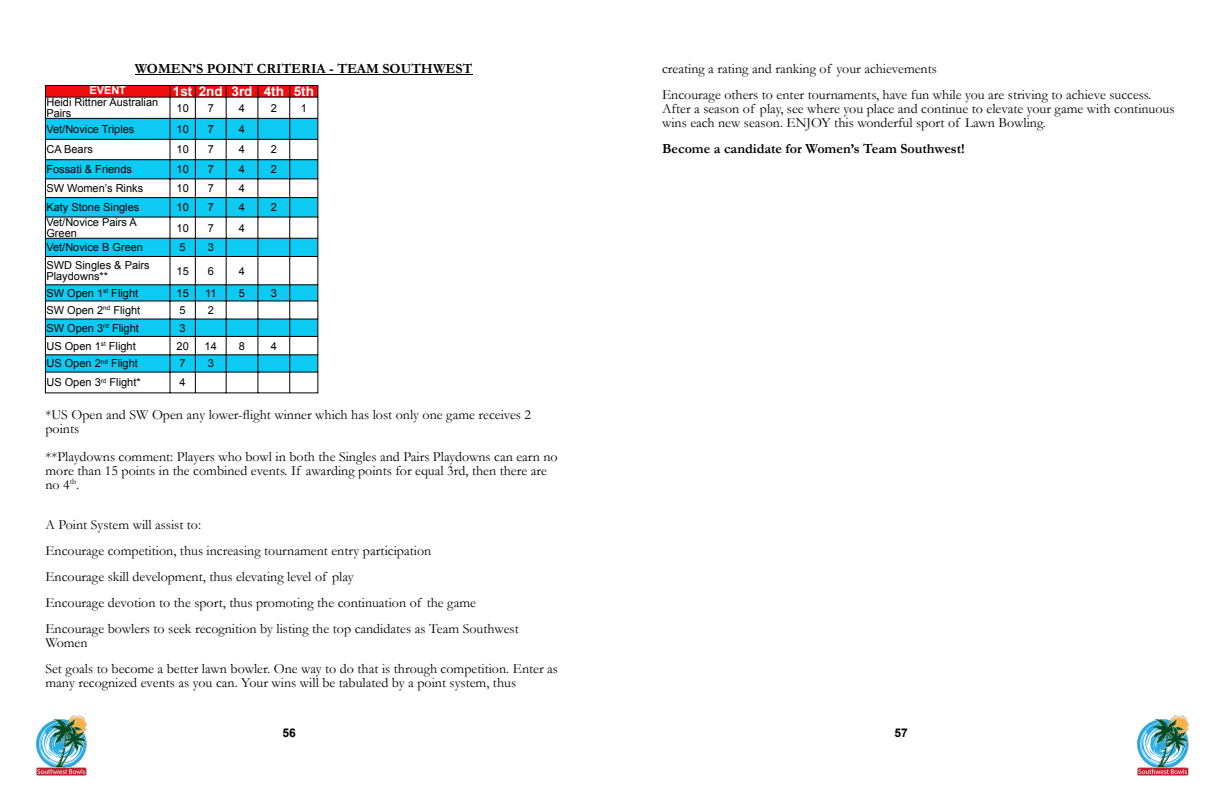
<style>
.page{position:relative;width:1224px;height:792px;background:#fff}
.page>*{position:absolute;margin:0;border:0;box-sizing:border-box;transform-origin:0 0}
.t1{font:14px/26px "Garamond";color:#000}
.t2{font:700 14px "Garamond";color:#000}
.t3{font:700 13.5px "Arial";color:#fff}
.t4{font:700 12px "Arial";color:#000}
.t5{font:11px/11.4px "Arial";color:#000}
.t6{font:700 11px "Arial";color:#fff}
</style>
<div class="page">
<img style="left:36px;top:716px;width:51px;height:60px">
<img style="left:1137px;top:716px;width:51px;height:60px">
<hr style="left:135px;top:75px;width:337px;height:1px;background:#000">
<div style="left:45px;top:85px;width:273px;height:12px;background:#f20d0d"></div>
<svg style="left:46px;top:119px;width:272px;height:253px;fill:#0dcaf2"></svg>
<hr style="left:45px;top:85px;width:1px;height:308px;background:#000">
<hr style="left:318px;top:85px;width:1px;height:308px;background:#000">
<hr style="left:170px;top:85px;width:1px;height:308px;background:#000">
<hr style="left:195px;top:85px;width:1px;height:308px;background:#000">
<hr style="left:226px;top:85px;width:1px;height:308px;background:#000">
<hr style="left:258px;top:85px;width:1px;height:308px;background:#000">
<hr style="left:290px;top:85px;width:1px;height:308px;background:#000">
<hr style="left:45px;top:85px;width:273px;height:1px;background:#000">
<hr style="left:45px;top:97px;width:273px;height:1px;background:#000">
<hr style="left:45px;top:118px;width:273px;height:1px;background:#000">
<hr style="left:45px;top:139px;width:273px;height:1px;background:#000">
<hr style="left:45px;top:159px;width:273px;height:1px;background:#000">
<hr style="left:45px;top:179px;width:273px;height:1px;background:#000">
<hr style="left:45px;top:197px;width:273px;height:1px;background:#000">
<hr style="left:45px;top:217px;width:273px;height:1px;background:#000">
<hr style="left:45px;top:238px;width:273px;height:1px;background:#000">
<hr style="left:45px;top:256px;width:273px;height:1px;background:#000">
<hr style="left:45px;top:285px;width:273px;height:1px;background:#000">
<hr style="left:45px;top:301px;width:273px;height:1px;background:#000">
<hr style="left:45px;top:319px;width:273px;height:1px;background:#000">
<hr style="left:45px;top:336px;width:273px;height:1px;background:#000">
<hr style="left:45px;top:355px;width:273px;height:1px;background:#000">
<hr style="left:45px;top:372px;width:273px;height:1px;background:#000">
<hr style="left:45px;top:393px;width:273px;height:1px;background:#000">
<p class="t2" style="left:135px;top:64px;width:339px">WOMEN’S POINT CRITERIA - TEAM SOUTHWEST</p>
<p class="t6" style="left:89px;top:86px;width:38px">EVENT</p>
<p class="t3" style="left:173px;top:86px;width:143px">1st 2nd 3rd 4th 5th</p>
<p class="t5" style="left:46px;top:97px;width:113px">Heidi Rittner Australian<br>Pairs</p>
<p class="t5" style="left:177px;top:103px;width:14px">10</p>
<p class="t5" style="left:208px;top:103px;width:8px">7</p>
<p class="t5" style="left:239px;top:103px;width:8px">4</p>
<p class="t5" style="left:271px;top:103px;width:8px">2</p>
<p class="t5" style="left:301px;top:103px;width:8px">1</p>
<p class="t5" style="left:46px;top:124px;width:90px">Vet/Novice Triples</p>
<p class="t5" style="left:177px;top:124px;width:14px">10</p>
<p class="t5" style="left:208px;top:124px;width:8px">7</p>
<p class="t5" style="left:239px;top:124px;width:8px">4</p>
<p class="t5" style="left:46px;top:145px;width:48px">CA Bears</p>
<p class="t5" style="left:177px;top:145px;width:14px">10</p>
<p class="t5" style="left:208px;top:145px;width:8px">7</p>
<p class="t5" style="left:239px;top:145px;width:8px">4</p>
<p class="t5" style="left:271px;top:145px;width:8px">2</p>
<p class="t5" style="left:46px;top:165px;width:87px">Fossati &amp; Friends</p>
<p class="t5" style="left:177px;top:165px;width:14px">10</p>
<p class="t5" style="left:208px;top:165px;width:8px">7</p>
<p class="t5" style="left:239px;top:165px;width:8px">4</p>
<p class="t5" style="left:271px;top:165px;width:8px">2</p>
<p class="t5" style="left:46px;top:184px;width:98px">SW Women’s Rinks</p>
<p class="t5" style="left:177px;top:184px;width:14px">10</p>
<p class="t5" style="left:208px;top:184px;width:8px">7</p>
<p class="t5" style="left:239px;top:184px;width:8px">4</p>
<p class="t5" style="left:46px;top:203px;width:94px">Katy Stone Singles</p>
<p class="t5" style="left:177px;top:203px;width:14px">10</p>
<p class="t5" style="left:208px;top:203px;width:8px">7</p>
<p class="t5" style="left:239px;top:203px;width:8px">4</p>
<p class="t5" style="left:271px;top:203px;width:8px">2</p>
<p class="t5" style="left:46px;top:217px;width:92px">Vet/Novice Pairs A<br>Green</p>
<p class="t5" style="left:177px;top:223px;width:14px">10</p>
<p class="t5" style="left:208px;top:223px;width:8px">7</p>
<p class="t5" style="left:239px;top:223px;width:8px">4</p>
<p class="t5" style="left:46px;top:243px;width:98px">Vet/Novice B Green</p>
<p class="t5" style="left:180px;top:243px;width:8px">5</p>
<p class="t5" style="left:208px;top:243px;width:8px">3</p>
<p class="t5" style="left:46px;top:260px;width:105px">SWD Singles &amp; Pairs<br>Playdowns**</p>
<p class="t5" style="left:177px;top:266px;width:14px">15</p>
<p class="t5" style="left:208px;top:266px;width:8px">6</p>
<p class="t5" style="left:239px;top:266px;width:8px">4</p>
<p class="t5" style="left:46px;top:288px;width:93px">SW Open 1<sup>st</sup> Flight</p>
<p class="t5" style="left:177px;top:288px;width:14px">15</p>
<p class="t5" style="left:205px;top:288px;width:13px">11</p>
<p class="t5" style="left:239px;top:288px;width:8px">5</p>
<p class="t5" style="left:271px;top:288px;width:8px">3</p>
<p class="t5" style="left:46px;top:305px;width:95px">SW Open 2<sup>nd</sup> Flight</p>
<p class="t5" style="left:180px;top:305px;width:8px">5</p>
<p class="t5" style="left:208px;top:305px;width:8px">2</p>
<p class="t5" style="left:46px;top:323px;width:94px">SW Open 3<sup>rd</sup> Flight</p>
<p class="t5" style="left:180px;top:323px;width:8px">3</p>
<p class="t5" style="left:46px;top:341px;width:91px">US Open 1<sup>st</sup> Flight</p>
<p class="t5" style="left:177px;top:341px;width:14px">20</p>
<p class="t5" style="left:205px;top:341px;width:14px">14</p>
<p class="t5" style="left:239px;top:341px;width:8px">8</p>
<p class="t5" style="left:271px;top:341px;width:8px">4</p>
<p class="t5" style="left:46px;top:359px;width:93px">US Open 2<sup>nd</sup> Flight</p>
<p class="t5" style="left:180px;top:359px;width:8px">7</p>
<p class="t5" style="left:208px;top:359px;width:8px">3</p>
<p class="t5" style="left:46px;top:378px;width:96px">US Open 3<sup>rd</sup> Flight*</p>
<p class="t5" style="left:180px;top:378px;width:8px">4</p>
<p class="t1" style="left:45px;top:409px;width:487px;line-height:14px">*US Open and SW Open any lower-flight winner which has lost only one game receives 2 points</p>
<p class="t1" style="left:45px;top:451px;width:514px;line-height:14px">**Playdowns comment: Players who bowl in both the Singles and Pairs Playdowns can earn no more than 15 points in the combined events. If awarding points for equal 3rd, then there are no 4<sup>th</sup>.</p>
<p class="t1" style="left:45px;top:513px;width:475px">A Point System will assist to:<br>Encourage competition, thus increasing tournament entry participation<br>Encourage skill development, thus elevating level of play<br>Encourage devotion to the sport, thus promoting the continuation of the game Encourage bowlers to seek recognition by listing the top candidates as Team Southwest</p>
<p class="t1" style="left:45px;top:631px;width:514px">Women<br>Set goals to become a better lawn bowler. One way to do that is through competition. Enter as</p>
<p class="t1" style="left:45px;top:671px;width:472px">many recognized events as you can. Your wins will be tabulated by a point system, thus</p>
<p class="t1" style="left:662px;top:58px;width:491px">creating a rating and ranking of your achievements<br>Encourage others to enter tournaments, have fun while you are striving to achieve success.</p>
<p class="t1" style="left:662px;top:104px;width:514px;line-height:14px">After a season of play, see where you place and continue to elevate your game with continuous wins each new season. ENJOY this wonderful sport of Lawn Bowling.</p>
<p class="t2" style="left:662px;top:144px;width:304px">Become a candidate for Women’s Team Southwest!</p>
<p class="t4" style="left:283px;top:728px;width:15px">56</p>
<p class="t4" style="left:895px;top:728px;width:15px">57</p>
</div>
